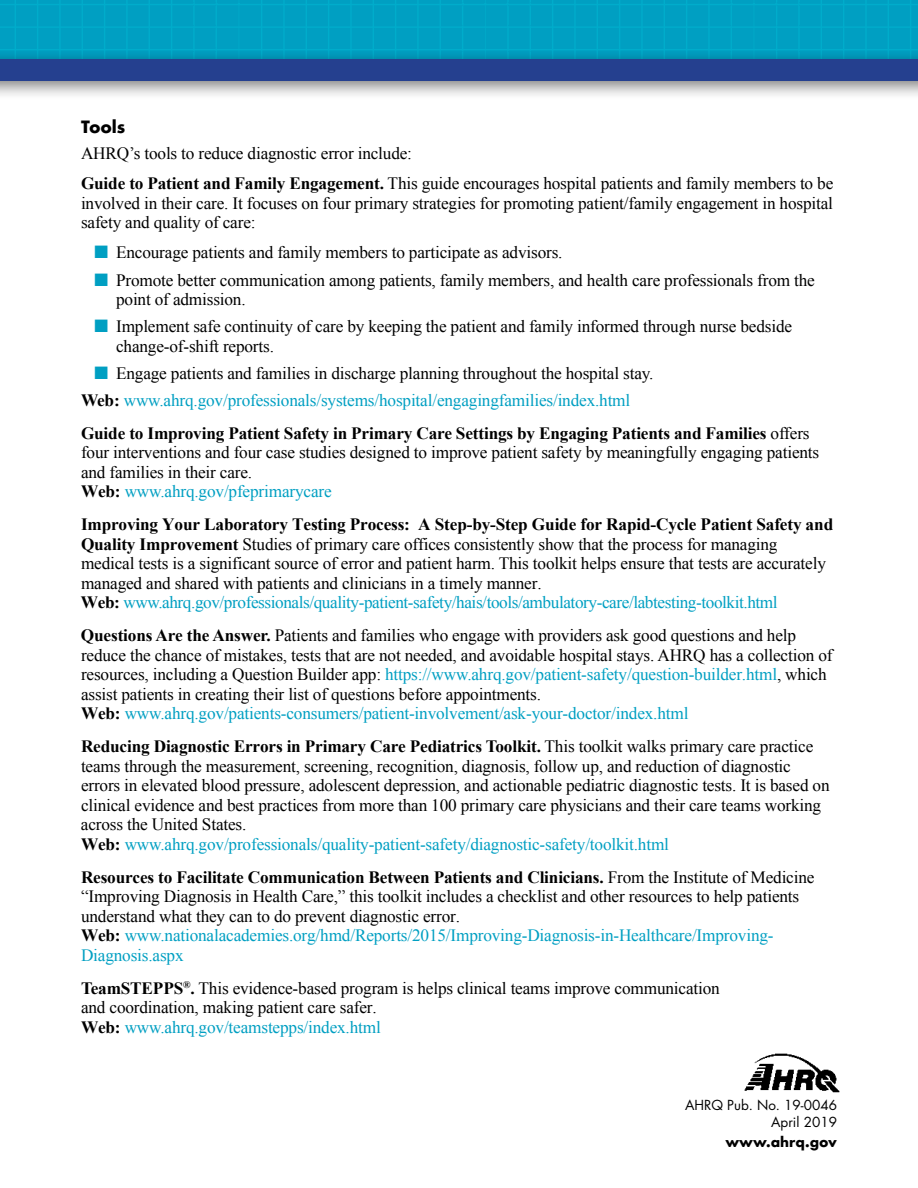
<style>
.page{position:relative;width:918px;height:1188px;background:#fff}
.page>*{position:absolute;margin:0;border:0;box-sizing:border-box;transform-origin:0 0}
.Text{font:17.25px/19.5px "Times New Roman";letter-spacing:-.01em;color:#000}
.Text-2{font:700 17.25px/33px "Times New Roman";letter-spacing:-.01em;color:#000}
.Secondary_Head{font:700 16.5px "Futura";letter-spacing:-.01em;color:#000}
.t1{font:13.5px/16.5px "Futura";color:#000;text-align:right}
.t2{font:700 13.5px "Futura";color:#000}
.s1{font-weight:700}
.s2{color:#009fc2}
.s3{font-weight:400;color:#009fc2}
.s4{font-weight:400}
</style>
<div class="page">
<img style="left:0;top:0;width:918px;height:49px">
<img style="left:744px;top:1053px;width:96px;height:40px">
<div style="left:0;top:49px;width:918px;height:51px;background:#000;opacity:.5"></div>
<div style="left:0;top:59px;width:918px;height:22px;background:#25408f"></div>
<p class="Secondary_Head" style="left:81px;top:114px;width:46px">Tools</p>
<p class="Text" style="left:81px;top:143px;width:333px">AHRQ’s tools to reduce diagnostic error include:</p>
<p class="Text" style="left:81px;top:173px;width:754px;text-align:justify"><span class="s1">Guide to Patient and Family Engagement.</span> This guide encourages hospital patients and family members to be involved in their care. It focuses on four primary strategies for promoting patient/family engagement in hospital safety and quality of care:</p>
<p class="Text" style="left:94px;top:243px;width:470px"><span class="s2">■</span> Encourage patients and family members to participate as advisors.</p>
<p class="Text" style="left:116px;top:270px;width:700px;text-indent:-22px"><span class="s2">■</span> Promote better communication among patients, family members, and health care professionals from the point of admission.</p>
<p class="Text" style="left:116px;top:316px;width:678px;text-indent:-22px"><span class="s2">■</span> Implement safe continuity of care by keeping the patient and family informed through nurse bedside change-of-shift reports.</p>
<p class="Text" style="left:94px;top:363px;width:560px"><span class="s2">■</span> Engage patients and families in discharge planning throughout the hospital stay.</p>
<p class="Text-2" style="left:81px;top:383px;width:730px">Web: <span class="s3">www.ahrq.gov/professionals/systems/hospital/engagingfamilies/index.html<br></span>Guide to Improving Patient Safety in Primary Care Settings by Engaging Patients and Families <span class="s4">offers</span></p>
<p class="Text" style="left:81px;top:442px;width:740px">four interventions and four case studies designed to improve patient safety by meaningfully engaging patients and families in their care.<br><span class="s1">Web:</span> <span class="s2">www.ahrq.gov/pfeprimarycare</span></p>
<p class="Text" style="left:81px;top:514px;width:754px"><span class="s1">Improving Your Laboratory Testing Process: A Step-by-Step Guide for Rapid-Cycle Patient Safety and Quality Improvement</span> Studies of primary care offices consistently show that the process for managing medical tests is a significant source of error and patient harm. This toolkit helps ensure that tests are accurately managed and shared with patients and clinicians in a timely manner.<br><span class="s1">Web:</span> <span class="s2">www.ahrq.gov/professionals/quality-patient-safety/hais/tools/ambulatory-care/labtesting-toolkit.html</span></p>
<p class="Text" style="left:81px;top:625px;width:753px"><span class="s1">Questions Are the Answer.</span> Patients and families who engage with providers ask good questions and help reduce the chance of mistakes, tests that are not needed, and avoidable hospital stays. AHRQ has a collection of resources, including a Question Builder app: <span class="s2">https://www.ahrq.gov/patient-safety/question-builder.html</span>, which assist patients in creating their list of questions before appointments.<br><span class="s1">Web:</span> <span class="s2">www.ahrq.gov/patients-consumers/patient-involvement/ask-your-doctor/index.html</span></p>
<p class="Text" style="left:81px;top:736px;width:750px"><span class="s1">Reducing Diagnostic Errors in Primary Care Pediatrics Toolkit.</span> This toolkit walks primary care practice teams through the measurement, screening, recognition, diagnosis, follow up, and reduction of diagnostic errors in elevated blood pressure, adolescent depression, and actionable pediatric diagnostic tests. It is based on clinical evidence and best practices from more than 100 primary care physicians and their care teams working across the United States.<br><span class="s1">Web:</span> <span class="s2">www.ahrq.gov/professionals/quality-patient-safety/diagnostic-safety/toolkit.html</span></p>
<p class="Text" style="left:81px;top:867px;width:735px"><span class="s1">Resources to Facilitate Communication Between Patients and Clinicians.</span> From the Institute of Medicine “Improving Diagnosis in Health Care,” this toolkit includes a checklist and other resources to help patients understand what they can to do prevent diagnostic error.<br><span class="s1">Web:</span> <span class="s2">www.nationalacademies.org/hmd/Reports/2015/Improving-Diagnosis-in-Healthcare/Improving-Diagnosis.aspx</span></p>
<p class="Text" style="left:81px;top:978px;width:640px"><span class="s1">TeamSTEPPS</span><sup>®</sup><span class="s1">.</span> This evidence-based program is helps clinical teams improve communication and coordination, making patient care safer.<br><span class="s1">Web:</span> <span class="s2">www.ahrq.gov/teamstepps/index.html</span></p>
<p class="t1" style="left:685px;top:1097px;width:153px">AHRQ Pub. No. 19-0046<br>April 2019</p>
<p class="t2" style="left:725px;top:1132px;width:113px">www.ahrq.gov</p>
</div>
